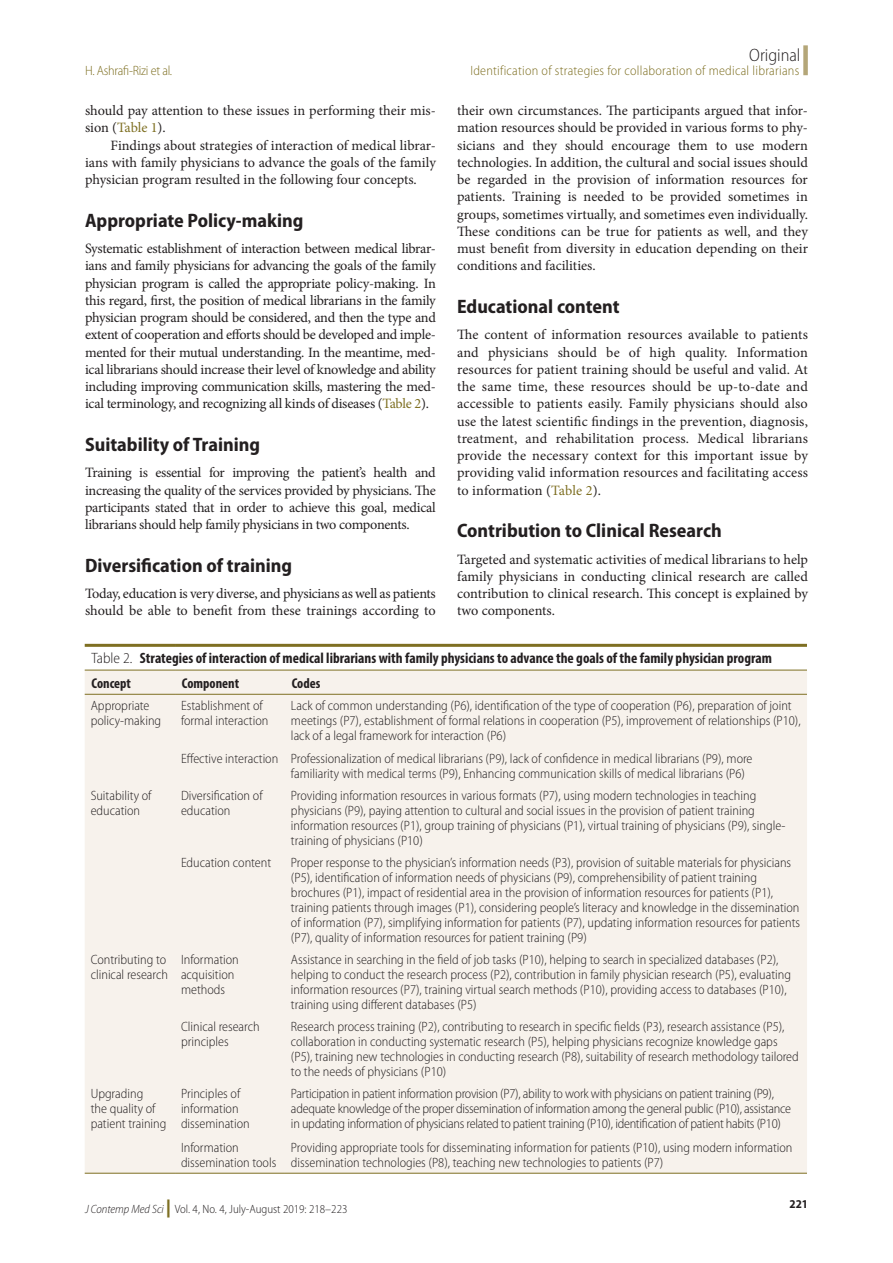
<style>
.page{position:relative;width:893px;height:1263px;background:#fff}
.page>*{position:absolute;margin:0;border:0;box-sizing:border-box;transform-origin:0 0}
.t1{font:700 semi-condensed 19.5px "Myriad Pro";color:#231f20}
.t2{font:300 semi-condensed 18px "Myriad Pro";color:#231f20}
.Table_Fig_Box_Title{font:700 condensed 15px "Myriad Pro";color:#231f20}
.Txf{font:14.25px/17.2px "Minion Pro";letter-spacing:-.01em;color:#231f20;text-align:justify}
.Tx{font:14.25px/17.2px "Minion Pro";color:#231f20;text-align:justify}
.Table_Head_L_align{font:700 condensed 14.25px "Myriad Pro";color:#231f20}
.Table_Tx{font:300 semi-condensed 13.5px/15px "Myriad Pro";color:#231f20}
.Table_Tx-2{font:300 semi-condensed 13.5px/15px "Myriad Pro";letter-spacing:-.02em;color:#231f20}
.t3{font:300 semi-condensed 13.5px "Myriad Pro";letter-spacing:.02em;color:#7e6f22}
.t4{font:300 semi-condensed 13.5px "Myriad Pro";letter-spacing:-.02em;color:#7e6f22}
.t5{font:300 semi-condensed 12px "Myriad Pro";color:#231f20}
.t6{font:700 semi-condensed 12px "Myriad Pro";color:#231f20}
.s1{color:#7e6f22}
.s2{font-weight:300;font-stretch:semi-condensed}
.s3{font-style:italic}
.s4{font-weight:900;font-stretch:normal;font-size:18px;color:#7e6f22}
</style>
<div class="page">
<div style="left:803px;top:45px;width:5px;height:30px;background:#b4a678"></div>
<div style="left:85px;top:671px;width:722px;height:502px;background:#f7f2ec"></div>
<hr style="left:85px;top:644px;width:90px;height:3px;background:#7e6f22">
<hr style="left:175px;top:644px;width:110px;height:3px;background:#7e6f22">
<hr style="left:285px;top:644px;width:522px;height:3px;background:#7e6f22">
<hr style="left:85px;top:670px;width:90px;height:1px;background:#7e6f22">
<hr style="left:175px;top:670px;width:110px;height:1px;background:#7e6f22">
<hr style="left:285px;top:670px;width:522px;height:1px;background:#7e6f22">
<hr style="left:85px;top:694px;width:90px;height:1px;background:#7e6f22">
<hr style="left:175px;top:694px;width:110px;height:1px;background:#7e6f22">
<hr style="left:285px;top:694px;width:522px;height:1px;background:#7e6f22">
<hr style="left:85px;top:1173px;width:90px;height:1px;background:#7e6f22">
<hr style="left:175px;top:1173px;width:110px;height:1px;background:#7e6f22">
<hr style="left:285px;top:1173px;width:522px;height:1px;background:#7e6f22">
<p class="t4" style="left:85px;top:62px;width:89px">H. Ashrafi-Rizi et al.</p>
<h2 class="t2" style="left:749px;top:45px;width:53px">Original</h2>
<p class="t3" style="left:470px;top:62px;width:330px">Identification of strategies for collaboration of medical librarians</p>
<p class="Txf" style="left:457px;top:102px;width:352px">their own circumstances. The participants argued that infor&shy;mation resources should be provided in various forms to phy&shy;sicians and they should encourage them to use modern technologies. In addition, the cultural and social issues should be regarded in the provision of information resources for patients. Training is needed to be provided sometimes in groups, sometimes virtually, and sometimes even individually.<br>These conditions can be true for patients as well, and they must benefit from diversity in education depending on their conditions and facilities.</p>
<h1 class="t1" style="left:457px;top:296px;width:164px">Educational content</h1>
<p class="Txf" style="left:457px;top:326px;width:352px">The content of information resources available to patients and physicians should be of high quality. Information resources for patient training should be useful and valid. At the same time, these resources should be up-to-date and accessible to patients easily. Family physicians should also use the latest scientific findings in the prevention, diagnosis, treatment, and rehabilitation process. Medical librarians provide the necessary context for this important issue by providing valid information resources and facilitating access to information (<span class="s1">Table 2</span>).</p>
<h1 class="t1" style="left:457px;top:520px;width:266px">Contribution to Clinical Research</h1>
<p class="Txf" style="left:457px;top:550px;width:352px">Targeted and systematic activities of medical librarians to help family physicians in conducting clinical research are called contribution to clinical research. This concept is explained by two components.</p>
<p class="Table_Fig_Box_Title" style="left:91px;top:649px;width:682px"><span class="s2">Table 2.</span> Strategies of interaction of medical librarians with family physicians to advance the goals of the family physician program</p>
<p class="Table_Head_L_align" style="left:91px;top:674px;width:41px">Concept</p>
<p class="Table_Head_L_align" style="left:182px;top:674px;width:59px">Component</p>
<p class="Table_Head_L_align" style="left:292px;top:674px;width:30px">Codes</p>
<p class="Table_Tx" style="left:91px;top:698px;width:72px">Appropriate policy-making</p>
<p class="Table_Tx" style="left:181px;top:698px;width:89px">Establishment of formal interaction</p>
<p class="Table_Tx" style="left:291px;top:698px;width:511px">Lack of common understanding (P6), identification of the type of cooperation (P6), preparation of joint meetings (P7), establishment of formal relations in cooperation (P5), improvement of relationships (P10), lack of a legal framework for interaction (P6)</p>
<p class="Table_Tx" style="left:181px;top:750px;width:99px">Effective interaction</p>
<p class="Table_Tx" style="left:291px;top:750px;width:463px">Professionalization of medical librarians (P9), lack of confidence in medical librarians (P9), more familiarity with medical terms (P9), Enhancing communication skills of medical librarians (P6)</p>
<p class="Table_Tx" style="left:91px;top:787px;width:62px">Suitability of education</p>
<p class="Table_Tx" style="left:181px;top:787px;width:83px">Diversification of education</p>
<p class="Table_Tx" style="left:291px;top:787px;width:496px">Providing information resources in various formats (P7), using modern technologies in teaching physicians (P9), paying attention to cultural and social issues in the provision of patient training information resources (P1), group training of physicians (P1), virtual training of physicians (P9), single&shy;training of physicians (P10)</p>
<p class="Table_Tx" style="left:181px;top:855px;width:92px">Education content</p>
<p class="Table_Tx" style="left:291px;top:855px;width:511px">Proper response to the physician’s information needs (P3), provision of suitable materials for physicians (P5), identification of information needs of physicians (P9), comprehensibility of patient training brochures (P1), impact of residential area in the provision of information resources for patients (P1), training patients through images (P1), considering people’s literacy and knowledge in the dissemination of information (P7), simplifying information for patients (P7), updating information resources for patients (P7), quality of information resources for patient training (P9)</p>
<p class="Table_Tx" style="left:91px;top:952px;width:79px">Contributing to clinical research</p>
<p class="Table_Tx" style="left:181px;top:952px;width:59px">Information acquisition methods</p>
<p class="Table_Tx" style="left:291px;top:952px;width:501px">Assistance in searching in the field of job tasks (P10), helping to search in specialized databases (P2), helping to conduct the research process (P2), contribution in family physician research (P5), evaluating information resources (P7), training virtual search methods (P10), providing access to databases (P10), training using different databases (P5)</p>
<p class="Table_Tx" style="left:181px;top:1019px;width:80px">Clinical research principles</p>
<p class="Table_Tx" style="left:291px;top:1019px;width:509px">Research process training (P2), contributing to research in specific fields (P3), research assistance (P5), collaboration in conducting systematic research (P5), helping physicians recognize knowledge gaps (P5), training new technologies in conducting research (P8), suitability of research methodology tailored to the needs of physicians (P10)</p>
<p class="Table_Tx" style="left:91px;top:1086px;width:77px">Upgrading<br>the quality of patient training</p>
<p class="Table_Tx" style="left:181px;top:1086px;width:70px">Principles of information dissemination</p>
<p class="Table_Tx-2" style="left:291px;top:1086px;width:502px">Participation in patient information provision (P7), ability to work with physicians on patient training (P9), adequate knowledge of the proper dissemination of information among the general public (P10), assistance in updating information of physicians related to patient training (P10), identification of patient habits (P10)</p>
<p class="Table_Tx" style="left:181px;top:1140px;width:97px">Information dissemination tools</p>
<p class="Table_Tx" style="left:291px;top:1140px;width:503px">Providing appropriate tools for disseminating information for patients (P10), using modern information dissemination technologies (P8), teaching new technologies to patients (P7)</p>
<p class="Txf" style="left:85px;top:102px;width:352px">should pay attention to these issues in performing their mis&shy;sion (<span class="s1">Table 1</span>).</p>
<p class="Tx" style="left:85px;top:136px;width:352px;text-indent:26px">Findings about strategies of interaction of medical librar&shy;ians with family physicians to advance the goals of the family physician program resulted in the following four concepts.</p>
<h1 class="t1" style="left:85px;top:209px;width:220px">Appropriate Policy-making</h1>
<p class="Txf" style="left:85px;top:240px;width:352px">Systematic establishment of interaction between medical librar&shy;ians and family physicians for advancing the goals of the family physician program is called the appropriate policy-making. In this regard, first, the position of medical librarians in the family physician program should be considered, and then the type and extent of cooperation and efforts should be developed and imple&shy;mented for their mutual understanding. In the meantime, med&shy;ical librarians should increase their level of knowledge and ability including improving communication skills, mastering the med&shy;ical terminology, and recognizing all kinds of diseases (<span class="s1">Table 2</span>).</p>
<h1 class="t1" style="left:85px;top:434px;width:176px">Suitability of Training</h1>
<p class="Txf" style="left:85px;top:464px;width:352px">Training is essential for improving the patient’s health and increasing the quality of the services provided by physicians. The participants stated that in order to achieve this goal, medical librarians should help family physicians in two components.</p>
<h1 class="t1" style="left:85px;top:554px;width:209px">Diversification of training</h1>
<p class="Txf" style="left:85px;top:585px;width:352px">Today, education is very diverse, and physicians as well as patients should be able to benefit from these trainings according to</p>
<p class="t5" style="left:85px;top:1201px;width:264px"><span class="s3">J Contemp Med Sci</span> <span class="s4">|</span> Vol. 4, No. 4, July-August 2019: 218–223</p>
<p class="t6" style="left:790px;top:1197px;width:20px">221</p>
</div>
